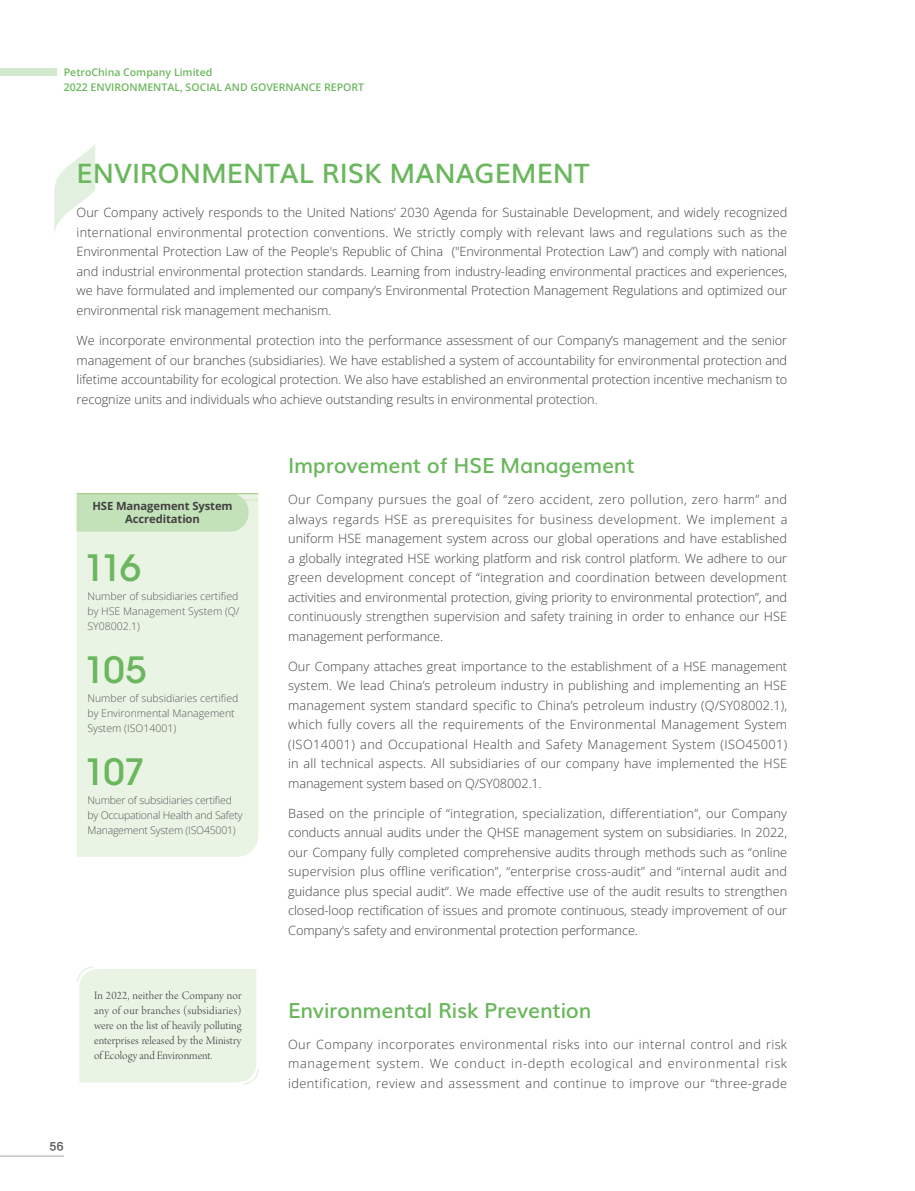
<style>
.page{position:relative;width:915px;height:1191px;background:#fff}
.page>*{position:absolute;margin:0;border:0;box-sizing:border-box;transform-origin:0 0}
.t1{font:500 36px "ITC Avant Garde Std";letter-spacing:-.055em;color:#6bb75d}
.t2{font:600 27px "Muli";color:#6bb75d}
.t3{font:600 21px "Muli";letter-spacing:-.01em;color:#6bb75d}
.t4{font:300 12.75px/19.5px "Open Sans";letter-spacing:-.005em;color:#424142;text-align:justify}
.t5{font:12px/15px "Arno Pro Light Display";color:#424142;text-align:justify}
.t6{font:700 11.25px/13.5px "Open Sans";letter-spacing:-.01em;color:#424142;text-align:center}
.t7{font:300 10.5px/15px "Open Sans";color:#575759;text-align:justify}
.t8{font:300 10.5px/15px "Open Sans";letter-spacing:-.02em;color:#575759}
.t9{font:600 10.5px/15px "Open Sans";color:#6bb75d}
.t10{font:10.5px "FZLTZCHK GBK1 0";color:#575759}
</style>
<div class="page">
<svg style="left:54px;top:144px;width:41px;height:89px"></svg>
<svg style="left:77px;top:966px;width:181px;height:118px;background:#ebf4e6"></svg>
<div style="left:77px;top:531px;width:181px;height:326px;background:#eaf4e5"></div>
<svg style="left:77px;top:494px;width:181px;height:37px;background:#c6e3bb"></svg>
<hr style="left:77px;top:493px;width:181px;height:1px;background:#a4c984">
<div style="left:0;top:68px;width:56px;height:8px;background:#d2e9ce"></div>
<hr style="left:0;top:1155px;width:64px;height:1px;background:#aaacae">
<p class="t9" style="left:64px;top:64px;width:302px">PetroChina Company Limited<br>2022 ENVIRONMENTAL, SOCIAL AND GOVERNANCE REPORT</p>
<h2 class="t2" style="left:77px;top:151px;width:514px">ENVIRONMENTAL RISK MANAGEMENT</h2>
<p class="t4" style="left:77px;top:203px;width:712px">Our Company actively responds to the United Nations’ 2030 Agenda for Sustainable Development, and widely recognized international environmental protection conventions. We strictly comply with relevant laws and regulations such as the Environmental Protection Law of the People's Republic of China ("Environmental Protection Law”) and comply with national and industrial environmental protection standards. Learning from industry-leading environmental practices and experiences, we have formulated and implemented our company’s Environmental Protection Management Regulations and optimized our environmental risk management mechanism.</p>
<p class="t4" style="left:77px;top:330px;width:712px">We incorporate environmental protection into the performance assessment of our Company’s management and the senior management of our branches (subsidiaries). We have established a system of accountability for environmental protection and lifetime accountability for ecological protection. We also have established an environmental protection incentive mechanism to recognize units and individuals who achieve outstanding results in environmental protection.</p>
<p class="t6" style="left:92px;top:498px;width:142px">HSE Management System<br>Accreditation</p>
<h1 class="t1" style="left:84px;top:545px;width:58px">116</h1>
<p class="t7" style="left:87px;top:589px;width:153px">Number of subsidiaries certified by HSE Management System (Q/ SY08002.1)</p>
<h1 class="t1" style="left:84px;top:647px;width:64px">105</h1>
<p class="t7" style="left:87px;top:691px;width:152px;text-align:left">Number of subsidiaries certified by Environmental Management<br>System (ISO14001)</p>
<h1 class="t1" style="left:84px;top:749px;width:62px">107</h1>
<p class="t8" style="left:87px;top:793px;width:156px">Number of subsidiaries certified by Occupational Health and Safety<br>Management System (ISO45001)</p>
<p class="t5" style="left:94px;top:989px;width:149px">In 2022, neither the Company nor any of our branches (subsidiaries) were on the list of heavily polluting enterprises released by the Ministry of Ecology and Environment.</p>
<p class="t10" style="left:49px;top:1140px;width:16px">56</p>
<h3 class="t3" style="left:288px;top:448px;width:348px">Improvement of HSE Management</h3>
<p class="t4" style="left:288px;top:489px;width:500px">Our Company pursues the goal of “zero accident, zero pollution, zero harm” and always regards HSE as prerequisites for business development. We implement a uniform HSE management system across our global operations and have established a globally integrated HSE working platform and risk control platform. We adhere to our green development concept of “integration and coordination between development activities and environmental protection, giving priority to environmental protection”, and continuously strengthen supervision and safety training in order to enhance our HSE management performance.</p>
<p class="t4" style="left:288px;top:656px;width:500px">Our Company attaches great importance to the establishment of a HSE management system. We lead China’s petroleum industry in publishing and implementing an HSE management system standard specific to China’s petroleum industry (Q/SY08002.1), which fully covers all the requirements of the Environmental Management System (ISO14001) and Occupational Health and Safety Management System (ISO45001) in all technical aspects. All subsidiaries of our company have implemented the HSE management system based on Q/SY08002.1.</p>
<p class="t4" style="left:288px;top:803px;width:500px">Based on the principle of “integration, specialization, differentiation”, our Company conducts annual audits under the QHSE management system on subsidiaries. In 2022, our Company fully completed comprehensive audits through methods such as “online supervision plus offline verification”, “enterprise cross-audit” and “internal audit and guidance plus special audit”. We made effective use of the audit results to strengthen closed-loop rectification of issues and promote continuous, steady improvement of our Company's safety and environmental protection performance.</p>
<h3 class="t3" style="left:288px;top:992px;width:305px">Environmental Risk Prevention</h3>
<p class="t4" style="left:288px;top:1033px;width:500px">Our Company incorporates environmental risks into our internal control and risk management system. We conduct in-depth ecological and environmental risk identification, review and assessment and continue to improve our “three-grade</p>
</div>
